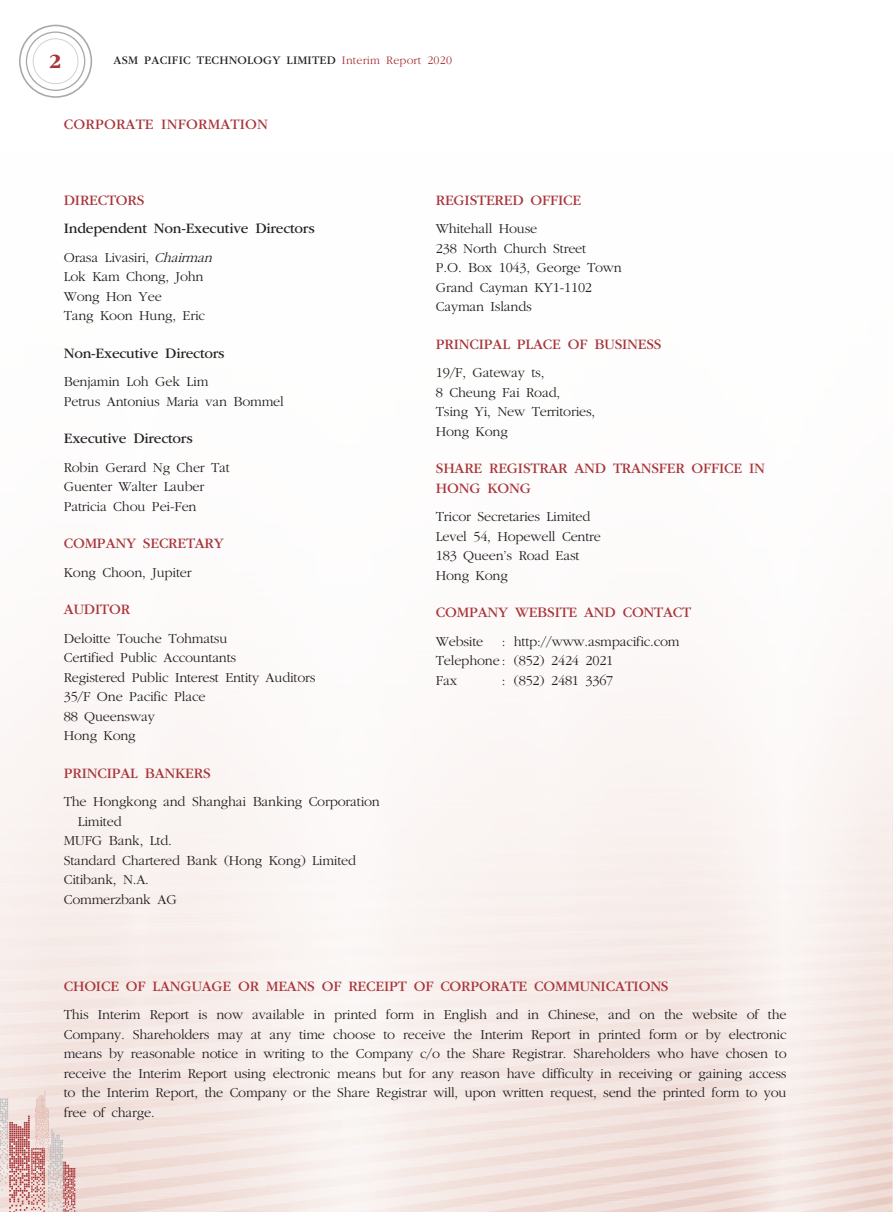
<style>
.page{position:relative;width:893px;height:1212px;background:#fff}
.page>*{position:absolute;margin:0;border:0;box-sizing:border-box;transform-origin:0 0}
.t1{font:700 21px "ITC Garamond Std";color:#a83439}
._03_H1{font:15px/19.5px "ITC Garamond Std";letter-spacing:-.015em;color:#a83439}
._04___H2{font:15px "ITC Garamond Std";letter-spacing:-.015em;color:#231f20}
._03_H1-2{font:15px "ITC Garamond Std";letter-spacing:.01em;color:#a83439}
._11_P0{font:300 14.25px/19.5px "ITC Garamond Std";letter-spacing:-.015em;color:#231f20}
._01_Body_Text{font:300 14.25px/19.5px "ITC Garamond Std";letter-spacing:-.015em;color:#231f20;text-align:justify}
.t2{font:12px "ITC Garamond Std";letter-spacing:.015em;color:#231f20}
.s1{font-weight:300;color:#a83439}
.s2{font-style:italic}
</style>
<div class="page">
<svg style="left:47px;top:686px;width:846px;height:22px"></svg>
<div style="left:26px;top:708px;width:867px;height:22px;background:#fbf7f6"></div>
<div style="left:2px;top:730px;width:891px;height:22px;background:#fbf7f5"></div>
<div style="left:0;top:752px;width:893px;height:22px;background:#fbf6f4"></div>
<div style="left:0;top:774px;width:893px;height:22px;background:#faf5f3"></div>
<div style="left:0;top:796px;width:893px;height:88px;background:#f9f3f1"></div>
<div style="left:0;top:884px;width:893px;height:8px;background:#f8f1ef"></div>
<div style="left:0;top:892px;width:893px;height:8px;background:#f8f1ee"></div>
<div style="left:0;top:900px;width:893px;height:8px;background:#f8f1ee"></div>
<div style="left:0;top:908px;width:893px;height:8px;background:#f8f0ee"></div>
<div style="left:0;top:916px;width:893px;height:8px;background:#f8f0ed"></div>
<div style="left:0;top:924px;width:893px;height:8px;background:#f8f0ed"></div>
<div style="left:0;top:932px;width:893px;height:7px;background:#f8efed"></div>
<svg style="left:0;top:939px;width:893px;height:8px;fill:#f7eeeb"></svg>
<div style="left:0;top:947px;width:893px;height:8px;background:#f8efec"></div>
<svg style="left:0;top:955px;width:893px;height:8px;fill:#f7edea"></svg>
<svg style="left:0;top:963px;width:893px;height:8px;fill:#f7eeeb"></svg>
<svg style="left:0;top:971px;width:893px;height:8px;fill:#f7edeb"></svg>
<svg style="left:0;top:979px;width:893px;height:7px;fill:#f6ece9"></svg>
<svg style="left:0;top:986px;width:893px;height:8px;fill:#f7edea"></svg>
<svg style="left:0;top:994px;width:893px;height:8px;fill:#f6ebe8"></svg>
<svg style="left:0;top:1002px;width:893px;height:8px;fill:#f7ece9"></svg>
<svg style="left:0;top:1010px;width:893px;height:8px;fill:#f6ebe8"></svg>
<svg style="left:0;top:1018px;width:893px;height:8px;fill:#f6ebe8"></svg>
<svg style="left:0;top:1026px;width:893px;height:8px;background:#f5ebe7"></svg>
<svg style="left:0;top:1034px;width:893px;height:7px;fill:#f5eae6"></svg>
<svg style="left:0;top:1041px;width:893px;height:8px;background:#f5eae6"></svg>
<svg style="left:0;top:1049px;width:893px;height:8px;fill:#f5eae6"></svg>
<svg style="left:0;top:1057px;width:893px;height:8px;background:#f4e9e5"></svg>
<svg style="left:0;top:1065px;width:893px;height:8px;background:#f4e8e4"></svg>
<svg style="left:0;top:1073px;width:893px;height:8px;background:#f4e8e5"></svg>
<svg style="left:0;top:1081px;width:893px;height:8px;background:#f4e8e4"></svg>
<svg style="left:0;top:1089px;width:893px;height:7px;background:#f4e8e4"></svg>
<svg style="left:75px;top:1096px;width:818px;height:8px;background:#f4e7e3"></svg>
<svg style="left:75px;top:1104px;width:818px;height:8px;background:#f3e7e3"></svg>
<svg style="left:75px;top:1112px;width:818px;height:8px;background:#f3e6e2"></svg>
<svg style="left:75px;top:1120px;width:818px;height:92px;background:#f2e3df"></svg>
<svg style="left:104px;top:1128px;width:789px;height:84px;background:#f1e2dd"></svg>
<svg style="left:183px;top:1136px;width:710px;height:76px;background:#f3e4e0"></svg>
<svg style="left:257px;top:1143px;width:636px;height:69px;background:#f4e8e4"></svg>
<svg style="left:327px;top:1151px;width:566px;height:61px;background:#f1e2dd"></svg>
<svg style="left:0;top:1090px;width:75px;height:122px;background:#e1c1be"></svg>
<svg style="left:19px;top:25px;width:73px;height:73px"></svg>
<h1 class="t1" style="left:49px;top:49px;width:14px">2</h1>
<p class="t2" style="left:114px;top:54px;width:340px">ASM PACIFIC TECHNOLOGY LIMITED <span class="s1">Interim Report 2020</span></p>
<p class="_03_H1-2" style="left:64px;top:116px;width:206px">CORPORATE INFORMATION</p>
<p class="_03_H1" style="left:64px;top:190px;width:82px">DIRECTORS</p>
<p class="_04___H2" style="left:64px;top:220px;width:252px">Independent Non-Executive Directors</p>
<p class="_11_P0" style="left:64px;top:248px;width:154px">Orasa Livasiri, <span class="s2">Chairman</span></p>
<p class="_11_P0" style="left:64px;top:267px;width:141px">Lok Kam Chong, John</p>
<p class="_11_P0" style="left:64px;top:287px;width:100px">Wong Hon Yee</p>
<p class="_11_P0" style="left:64px;top:306px;width:143px">Tang Koon Hung, Eric</p>
<p class="_04___H2" style="left:64px;top:345px;width:162px">Non-Executive Directors</p>
<p class="_11_P0" style="left:64px;top:372px;width:146px">Benjamin Loh Gek Lim</p>
<p class="_11_P0" style="left:64px;top:392px;width:222px">Petrus Antonius Maria van Bommel</p>
<p class="_04___H2" style="left:64px;top:430px;width:130px">Executive Directors</p>
<p class="_11_P0" style="left:64px;top:458px;width:168px">Robin Gerard Ng Cher Tat</p>
<p class="_11_P0" style="left:64px;top:477px;width:142px">Guenter Walter Lauber</p>
<p class="_11_P0" style="left:64px;top:497px;width:134px">Patricia Chou Pei-Fen</p>
<p class="_03_H1" style="left:64px;top:534px;width:162px">COMPANY SECRETARY</p>
<p class="_11_P0" style="left:64px;top:563px;width:129px">Kong Choon, Jupiter</p>
<p class="_03_H1" style="left:64px;top:600px;width:68px">AUDITOR</p>
<p class="_11_P0" style="left:64px;top:629px;width:253px">Deloitte Touche Tohmatsu<br>Certified Public Accountants<br>Registered Public Interest Entity Auditors</p>
<p class="_11_P0" style="left:64px;top:687px;width:143px">35/F One Pacific Place</p>
<p class="_11_P0" style="left:64px;top:707px;width:93px">88 Queensway</p>
<p class="_11_P0" style="left:64px;top:726px;width:73px">Hong Kong</p>
<p class="_03_H1" style="left:64px;top:763px;width:148px">PRINCIPAL BANKERS</p>
<p class="_11_P0" style="left:78px;top:792px;width:304px;text-indent:-14px">The Hongkong and Shanghai Banking Corporation<br>Limited</p>
<p class="_11_P0" style="left:64px;top:831px;width:110px">MUFG Bank, Ltd.</p>
<p class="_11_P0" style="left:64px;top:851px;width:294px">Standard Chartered Bank (Hong Kong) Limited</p>
<p class="_11_P0" style="left:64px;top:870px;width:87px">Citibank, N.A.</p>
<p class="_11_P0" style="left:64px;top:890px;width:115px">Commerzbank AG</p>
<p class="_03_H1" style="left:436px;top:190px;width:147px">REGISTERED OFFICE</p>
<p class="_11_P0" style="left:436px;top:219px;width:103px">Whitehall House</p>
<p class="_11_P0" style="left:436px;top:239px;width:152px">238 North Church Street</p>
<p class="_11_P0" style="left:436px;top:258px;width:187px">P.O. Box 1043, George Town</p>
<p class="_11_P0" style="left:436px;top:278px;width:158px">Grand Cayman KY1-1102</p>
<p class="_11_P0" style="left:436px;top:297px;width:98px">Cayman Islands</p>
<p class="_03_H1" style="left:436px;top:334px;width:227px">PRINCIPAL PLACE OF BUSINESS</p>
<p class="_11_P0" style="left:436px;top:363px;width:110px">19/F, Gateway ts,</p>
<p class="_11_P0" style="left:436px;top:383px;width:126px">8 Cheung Fai Road,</p>
<p class="_11_P0" style="left:436px;top:402px;width:161px">Tsing Yi, New Territories,</p>
<p class="_11_P0" style="left:436px;top:422px;width:73px">Hong Kong</p>
<p class="_03_H1" style="left:436px;top:459px;width:331px">SHARE REGISTRAR AND TRANSFER OFFICE IN<br>HONG KONG</p>
<p class="_11_P0" style="left:436px;top:507px;width:156px">Tricor Secretaries Limited</p>
<p class="_11_P0" style="left:436px;top:527px;width:167px">Level 54, Hopewell Centre</p>
<p class="_11_P0" style="left:436px;top:546px;width:145px">183 Queen’s Road East</p>
<p class="_11_P0" style="left:436px;top:566px;width:73px">Hong Kong</p>
<p class="_03_H1" style="left:436px;top:603px;width:257px">COMPANY WEBSITE AND CONTACT</p>
<p class="_11_P0" style="left:436px;top:632px;width:49px">Website</p>
<p class="_11_P0" style="left:502px;top:632px;width:179px">: http://www.asmpacific.com</p>
<p class="_11_P0" style="left:436px;top:651px;width:179px">Telephone : (852) 2424 2021</p>
<p class="_11_P0" style="left:436px;top:671px;width:23px">Fax</p>
<p class="_11_P0" style="left:502px;top:671px;width:113px">: (852) 2481 3367</p>
<p class="_03_H1" style="left:64px;top:976px;width:606px">CHOICE OF LANGUAGE OR MEANS OF RECEIPT OF CORPORATE COMMUNICATIONS</p>
<p class="_01_Body_Text" style="left:64px;top:1005px;width:724px">This Interim Report is now available in printed form in English and in Chinese, and on the website of the Company. Shareholders may at any time choose to receive the Interim Report in printed form or by electronic means by reasonable notice in writing to the Company c/o the Share Registrar. Shareholders who have chosen to receive the Interim Report using electronic means but for any reason have difficulty in receiving or gaining access to the Interim Report, the Company or the Share Registrar will, upon written request, send the printed form to you free of charge.</p>
</div>
